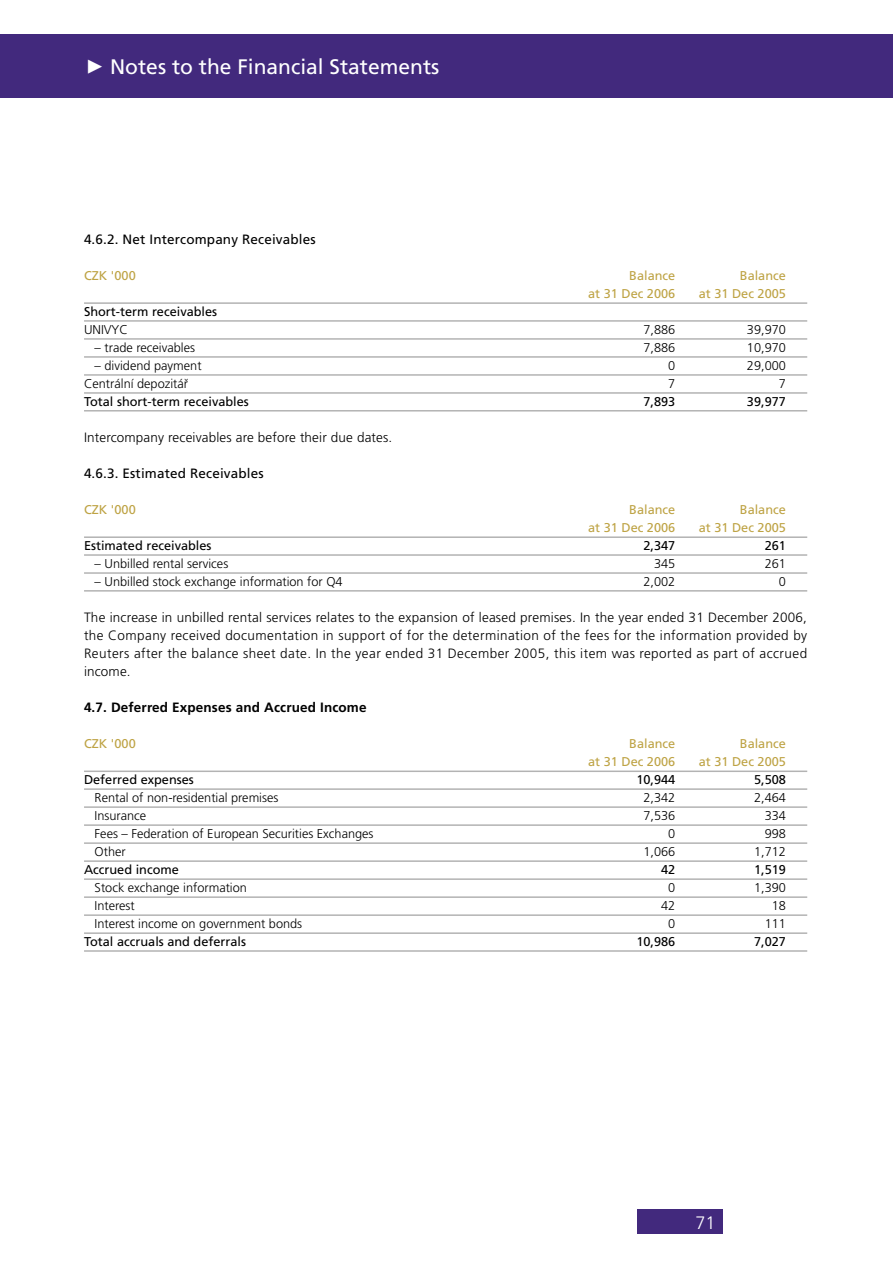
<style>
.page{position:relative;width:893px;height:1262px;background:#fff}
.page>*{position:absolute;margin:0;border:0;box-sizing:border-box;transform-origin:0 0}
.t1{font:21px "Frutiger CE";color:#fff}
.t2{font:300 18px "Frutiger CE";color:#fff}
.t3{font:300 13.5px/18px "Frutiger CE";letter-spacing:.01em;color:#000;text-align:justify}
.t4{font:13.5px "Frutiger CE";letter-spacing:.01em;color:#000}
.t5{font:700 13.5px "Frutiger CE";letter-spacing:.01em;color:#000}
.t6{font:300 12.75px "Frutiger CE";color:#000}
.t7{font:12.75px "Frutiger CE";color:#000}
.t8{font:12.75px "Frutiger CE";color:#bea344}
.s1{font-family:"European Pi Four";font-size:18px}
</style>
<div class="page">
<hr style="left:84px;top:302px;width:723px;height:2px;background:#b3b3b3">
<hr style="left:84px;top:320px;width:723px;height:2px;background:#b3b3b3">
<hr style="left:84px;top:338px;width:723px;height:2px;background:#b3b3b3">
<hr style="left:84px;top:356px;width:723px;height:2px;background:#b3b3b3">
<hr style="left:84px;top:374px;width:723px;height:2px;background:#b3b3b3">
<hr style="left:84px;top:392px;width:723px;height:2px;background:#b3b3b3">
<hr style="left:84px;top:410px;width:723px;height:1px;background:#b3b3b3">
<hr style="left:84px;top:536px;width:723px;height:2px;background:#b3b3b3">
<hr style="left:84px;top:554px;width:723px;height:2px;background:#b3b3b3">
<hr style="left:84px;top:572px;width:723px;height:2px;background:#b3b3b3">
<hr style="left:84px;top:590px;width:723px;height:1px;background:#b3b3b3">
<hr style="left:84px;top:770px;width:723px;height:2px;background:#b3b3b3">
<hr style="left:84px;top:788px;width:723px;height:2px;background:#b3b3b3">
<hr style="left:84px;top:806px;width:723px;height:2px;background:#b3b3b3">
<hr style="left:84px;top:824px;width:723px;height:2px;background:#b3b3b3">
<hr style="left:84px;top:842px;width:723px;height:2px;background:#b3b3b3">
<hr style="left:84px;top:860px;width:723px;height:2px;background:#b3b3b3">
<hr style="left:84px;top:878px;width:723px;height:2px;background:#b3b3b3">
<hr style="left:84px;top:896px;width:723px;height:2px;background:#b3b3b3">
<hr style="left:84px;top:914px;width:723px;height:2px;background:#b3b3b3">
<hr style="left:84px;top:932px;width:723px;height:2px;background:#b3b3b3">
<hr style="left:84px;top:950px;width:723px;height:1px;background:#b3b3b3">
<div style="left:637px;top:1209px;width:85px;height:24px;background:#42297d"></div>
<div style="left:0;top:34px;width:892px;height:64px;background:#42297d"></div>
<h1 class="t1" style="left:86px;top:57px;width:354px"><span class="s1">-</span> Notes to the Financial Statements</h1>
<p class="t4" style="left:84px;top:233px;width:233px">4.6.2. Net Intercompany Receivables</p>
<p class="t8" style="left:84px;top:269px;width:53px">CZK '000</p>
<p class="t8" style="left:629px;top:269px;width:48px">Balance</p>
<p class="t8" style="left:739px;top:269px;width:48px">Balance</p>
<p class="t8" style="left:588px;top:287px;width:89px">at 31 Dec 2006</p>
<p class="t8" style="left:698px;top:287px;width:89px">at 31 Dec 2005</p>
<p class="t7" style="left:84px;top:305px;width:135px">Short-term receivables</p>
<p class="t6" style="left:84px;top:323px;width:45px">UNIVYC</p>
<p class="t6" style="left:643px;top:323px;width:33px">7,886</p>
<p class="t6" style="left:747px;top:323px;width:40px">39,970</p>
<p class="t6" style="left:95px;top:341px;width:102px">– trade receivables</p>
<p class="t6" style="left:643px;top:341px;width:33px">7,886</p>
<p class="t6" style="left:747px;top:341px;width:40px">10,970</p>
<p class="t6" style="left:95px;top:359px;width:108px">– dividend payment</p>
<p class="t6" style="left:668px;top:359px;width:9px">0</p>
<p class="t6" style="left:747px;top:359px;width:40px">29,000</p>
<p class="t6" style="left:84px;top:377px;width:106px">Centrální depozitář</p>
<p class="t6" style="left:668px;top:377px;width:9px">7</p>
<p class="t6" style="left:778px;top:377px;width:9px">7</p>
<p class="t7" style="left:84px;top:395px;width:166px">Total short-term receivables</p>
<p class="t7" style="left:643px;top:395px;width:33px">7,893</p>
<p class="t7" style="left:747px;top:395px;width:40px">39,977</p>
<p class="t3" style="left:84px;top:429px;width:310px">Intercompany receivables are before their due dates.</p>
<p class="t4" style="left:84px;top:467px;width:181px">4.6.3. Estimated Receivables</p>
<p class="t8" style="left:84px;top:503px;width:53px">CZK '000</p>
<p class="t8" style="left:629px;top:503px;width:48px">Balance</p>
<p class="t8" style="left:739px;top:503px;width:48px">Balance</p>
<p class="t8" style="left:588px;top:521px;width:89px">at 31 Dec 2006</p>
<p class="t8" style="left:698px;top:521px;width:89px">at 31 Dec 2005</p>
<p class="t7" style="left:84px;top:539px;width:129px">Estimated receivables</p>
<p class="t7" style="left:643px;top:539px;width:33px">2,347</p>
<p class="t7" style="left:764px;top:539px;width:23px">261</p>
<p class="t6" style="left:95px;top:557px;width:135px">– Unbilled rental services</p>
<p class="t6" style="left:654px;top:557px;width:23px">345</p>
<p class="t6" style="left:764px;top:557px;width:23px">261</p>
<p class="t6" style="left:95px;top:575px;width:249px">– Unbilled stock exchange information for Q4</p>
<p class="t6" style="left:643px;top:575px;width:33px">2,002</p>
<p class="t6" style="left:778px;top:575px;width:9px">0</p>
<p class="t3" style="left:84px;top:609px;width:724px">The increase in unbilled rental services relates to the expansion of leased premises. In the year ended 31 December 2006, the Company received documentation in support of for the determination of the fees for the information provided by Reuters after the balance sheet date. In the year ended 31 December 2005, this item was reported as part of accrued income.</p>
<p class="t5" style="left:84px;top:701px;width:284px">4.7. Deferred Expenses and Accrued Income</p>
<p class="t8" style="left:84px;top:737px;width:53px">CZK '000</p>
<p class="t8" style="left:629px;top:737px;width:48px">Balance</p>
<p class="t8" style="left:739px;top:737px;width:48px">Balance</p>
<p class="t8" style="left:588px;top:755px;width:89px">at 31 Dec 2006</p>
<p class="t8" style="left:698px;top:755px;width:89px">at 31 Dec 2005</p>
<p class="t7" style="left:84px;top:773px;width:111px">Deferred expenses</p>
<p class="t7" style="left:636px;top:773px;width:40px">10,944</p>
<p class="t7" style="left:754px;top:773px;width:33px">5,508</p>
<p class="t6" style="left:95px;top:791px;width:185px">Rental of non-residential premises</p>
<p class="t6" style="left:643px;top:791px;width:33px">2,342</p>
<p class="t6" style="left:754px;top:791px;width:33px">2,464</p>
<p class="t6" style="left:95px;top:809px;width:53px">Insurance</p>
<p class="t6" style="left:643px;top:809px;width:33px">7,536</p>
<p class="t6" style="left:764px;top:809px;width:23px">334</p>
<p class="t6" style="left:95px;top:827px;width:280px">Fees – Federation of European Securities Exchanges</p>
<p class="t6" style="left:668px;top:827px;width:9px">0</p>
<p class="t6" style="left:764px;top:827px;width:23px">998</p>
<p class="t6" style="left:95px;top:845px;width:33px">Other</p>
<p class="t6" style="left:643px;top:845px;width:33px">1,066</p>
<p class="t6" style="left:754px;top:845px;width:33px">1,712</p>
<p class="t7" style="left:84px;top:863px;width:96px">Accrued income</p>
<p class="t7" style="left:661px;top:863px;width:16px">42</p>
<p class="t7" style="left:754px;top:863px;width:33px">1,519</p>
<p class="t6" style="left:95px;top:881px;width:154px">Stock exchange information</p>
<p class="t6" style="left:668px;top:881px;width:9px">0</p>
<p class="t6" style="left:754px;top:881px;width:33px">1,390</p>
<p class="t6" style="left:95px;top:899px;width:42px">Interest</p>
<p class="t6" style="left:661px;top:899px;width:16px">42</p>
<p class="t6" style="left:771px;top:899px;width:16px">18</p>
<p class="t6" style="left:95px;top:917px;width:209px">Interest income on government bonds</p>
<p class="t6" style="left:668px;top:917px;width:9px">0</p>
<p class="t6" style="left:764px;top:917px;width:23px">111</p>
<p class="t7" style="left:84px;top:935px;width:163px">Total accruals and deferrals</p>
<p class="t7" style="left:636px;top:935px;width:40px">10,986</p>
<p class="t7" style="left:754px;top:935px;width:33px">7,027</p>
<h2 class="t2" style="left:695px;top:1213px;width:22px">71</h2>
</div>
